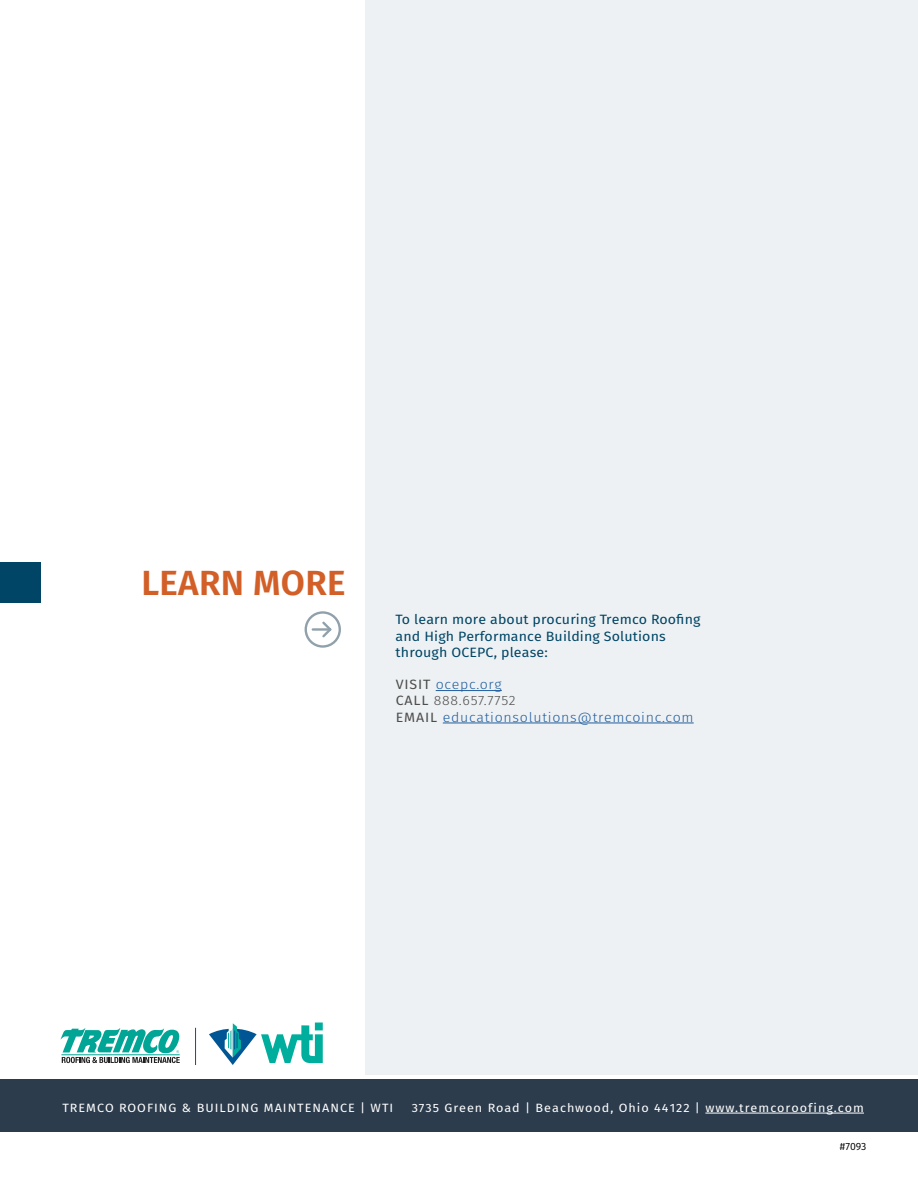
<style>
.page{position:relative;width:918px;height:1188px;background:#fff}
.page>*{position:absolute;margin:0;border:0;box-sizing:border-box;transform-origin:0 0}
.t1{font:600 34.95px "Fira Sans";letter-spacing:.01em;color:#d25f27}
.t2{font:13.5px/16.2px "Fira Sans";letter-spacing:.01em;color:#004565;scale:1.05 1}
.t3{font:300 13.5px/16.2px "Fira Sans";letter-spacing:.05em;color:#215e9e;scale:1.05 1}
.t4{font:12px "Fira Sans";letter-spacing:.08em;color:#fff;scale:1.05 1}
.t5{font:10.5px "Fira Sans";color:#000}
.s1{font-weight:400;color:#4d4d4d}
.s2{color:#4d4d4d}
</style>
<div class="page">
<div style="left:366px;top:0;width:552px;height:1074px;background:#eef1f3"></div>
<div style="left:0;top:1080px;width:918px;height:52px;background:#2c3c4c"></div>
<div style="left:0;top:563px;width:40px;height:40px;background:#004565"></div>
<hr style="left:705px;top:1113px;width:159px;height:1px;background:#fff">
<hr style="left:436px;top:690px;width:66px;height:1px;background:#215e9e">
<hr style="left:443px;top:723px;width:251px;height:1px;background:#215e9e">
<svg style="left:306px;top:612px;width:34px;height:34px"></svg>
<div style="left:305px;top:611px;width:36px;height:37px;border:2px solid #91a1ab;border-radius:50%"></div>
<hr style="left:313px;top:628px;width:17px;height:3px;background:#91a1ab">
<svg style="left:320px;top:619px;width:14px;height:21px"></svg>
<hr style="left:195px;top:1028px;width:1px;height:37px;background:#005695">
<svg style="left:60px;top:1028px;width:120px;height:35px"></svg>
<svg style="left:209px;top:1023px;width:114px;height:42px"></svg>
<h1 class="t1" style="left:141px;top:554px;width:206px">LEARN MORE</h1>
<p class="t2" style="left:396px;top:612px;width:292px">To learn more about procuring Tremco Roofing and High Performance Building Solutions through OCEPC, please:</p>
<p class="t3" style="left:396px;top:676px;width:285px"><span class="s1">VISIT</span> ocepc.org<br><span class="s1">CALL</span> <span class="s2">888.657.7752<br></span><span class="s1">EMAIL</span> educationsolutions@tremcoinc.com</p>
<p class="t4" style="left:62px;top:1099px;width:317px">TREMCO ROOFING &amp; BUILDING MAINTENANCE | WTI</p>
<p class="t4" style="left:412px;top:1099px;width:432px">3735 Green Road | Beachwood, Ohio 44122 | www.tremcoroofing.com</p>
<p class="t5" style="left:840px;top:1139px;width:28px">#7093</p>
</div>
